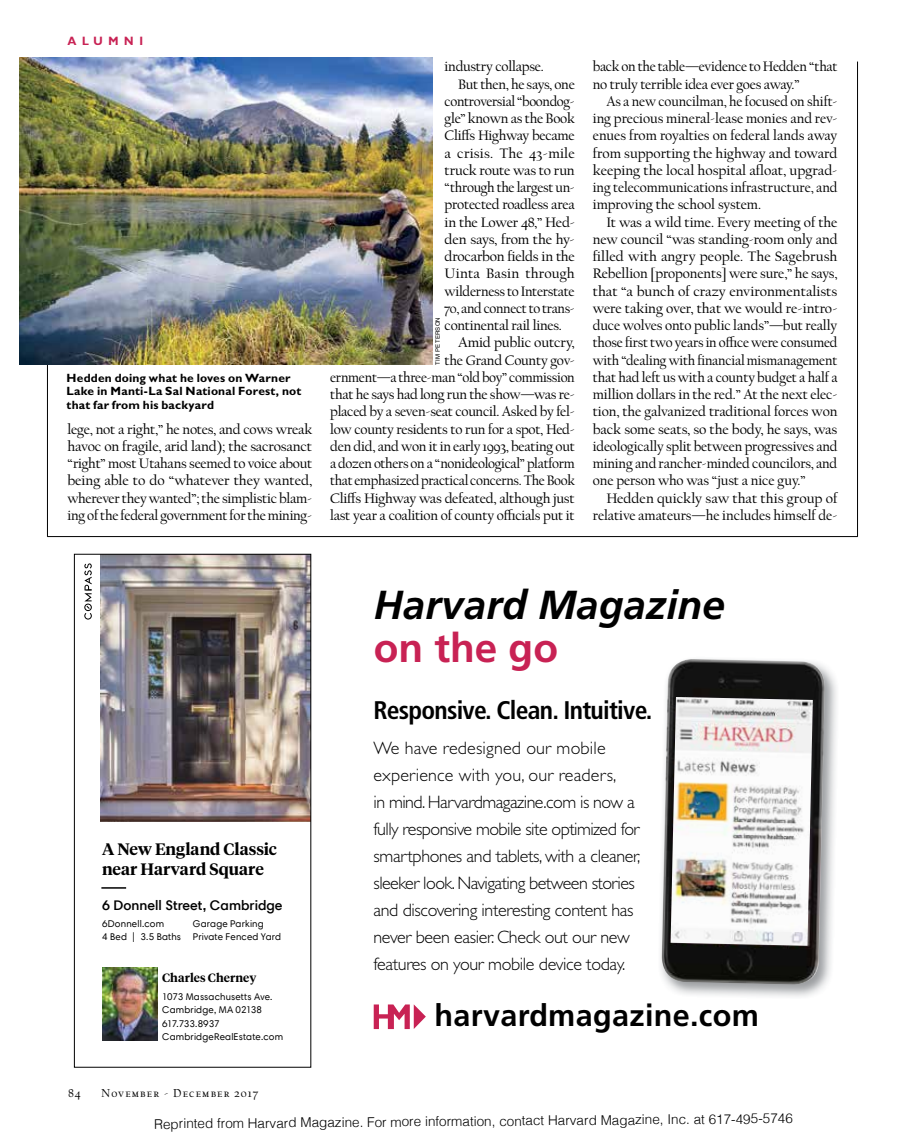
<style>
.page{position:relative;width:905px;height:1134px;background:#fff}
.page>*{position:absolute;margin:0;border:0;box-sizing:border-box;transform-origin:0 0}
.t1{font:italic 700 40.5px "Frutiger LT Std";color:#000}
.t2{font:700 40.5px "Frutiger LT Std";color:#c82254}
.t3{font:700 30.6px "Frutiger LT Std";letter-spacing:.01em;color:#000}
.t4{font:700 condensed 25.5px "Frutiger LT Std";letter-spacing:-.03em;color:#000}
.t5{font:300 18px/27px "Gill Sans Std";letter-spacing:-.02em;color:#000}
.t6{font:600 16.5px/19.8px "Tiempos Headline";letter-spacing:-.005em;color:#000}
.t7{font:14.25px/17.2px "Cal Harvard";letter-spacing:-.02em;color:#000;text-align:justify}
.t8{font:14.25px "Cal Harvard";letter-spacing:.01em;color:#000}
.t9{font:600 13.95px "Harmonia Sans Pro";color:#000}
.t10{font:300 13.5px "Helvetica";color:#000}
.t11{font:700 12px/13.5px "Gill Sans Std";letter-spacing:.015em;color:#000}
.t12{font:12px "Cal Harvard";letter-spacing:.1em;color:#000}
.t13{font:600 12px "Tiempos Headline";letter-spacing:.01em;color:#000}
.t14{font:700 12px "Gill Sans Display";color:#c82254}
.t15{font:9.75px/13.5px "Harmonia Sans Pro";letter-spacing:.015em;color:#000}
.t16{font:6px "Helvetica LT Std";letter-spacing:.04em;color:#000}
</style>
<div class="page">
<hr style="left:857px;top:62px;width:1px;height:475px;background:#000">
<hr style="left:47px;top:62px;width:1px;height:475px;background:#000">
<hr style="left:47px;top:536px;width:810px;height:1px;background:#000">
<img style="left:101px;top:556px;width:208px;height:266px">
<hr style="left:101px;top:887px;width:25px;height:2px;background:#000">
<svg style="left:84px;top:563px;width:8px;height:57px"></svg>
<img style="left:102px;top:967px;width:55px;height:73px">
<div style="left:74px;top:554px;width:237px;height:514px;border:1px solid #000"></div>
<svg style="left:373px;top:659px;width:464px;height:371px"></svg>
<img style="left:19px;top:58px;width:413px;height:306px">
<p class="t14" style="left:68px;top:34px;width:54px">ALUMN</p>
<p class="t14" style="left:139px;top:34px;width:6px">I</p>
<p class="t11" style="left:67px;top:371px;width:236px">Hedden doing what he loves on Warner<br>Lake in Manti-La Sal National Forest, not that far from his backyard</p>
<p class="t7" style="left:68px;top:421px;width:246px">lege, not a right,” he notes, and cows wreak havoc on fragile, arid land); the sacrosanct “right” most Utahans seemed to voice about being able to do “whatever they wanted, wherever they wanted”; the simplistic blam&shy;ing of the federal government for the mining-</p>
<p class="t7" style="left:444px;top:59px;width:101px">industry collapse.</p>
<p class="t7" style="left:458px;top:76px;width:118px">But then, he says, one</p>
<p class="t7" style="left:444px;top:93px;width:132px">controversial “boondog-</p>
<p class="t7" style="left:444px;top:111px;width:132px">gle” known as the Book</p>
<p class="t7" style="left:444px;top:128px;width:132px">Cliffs Highway became</p>
<p class="t8" style="left:444px;top:146px;width:132px">a crisis. The 43-mile</p>
<p class="t7" style="left:444px;top:162px;width:132px">truck route was to run</p>
<p class="t7" style="left:444px;top:180px;width:132px">“through the largest un-</p>
<p class="t7" style="left:444px;top:197px;width:132px">protected roadless area</p>
<p class="t7" style="left:444px;top:214px;width:132px">in the Lower 48,” Hed-</p>
<p class="t7" style="left:444px;top:231px;width:132px">den says, from the hy-</p>
<p class="t7" style="left:444px;top:249px;width:132px">drocarbon fields in the</p>
<p class="t8" style="left:444px;top:266px;width:132px">Uinta Basin through</p>
<p class="t7" style="left:444px;top:283px;width:132px">wilderness to Interstate</p>
<p class="t7" style="left:444px;top:300px;width:132px">70, and connect to trans-</p>
<p class="t7" style="left:444px;top:318px;width:119px">continental rail lines.</p>
<p class="t7" style="left:458px;top:335px;width:118px">Amid public outcry,</p>
<p class="t7" style="left:444px;top:352px;width:132px">the Grand County gov-</p>
<p class="t7" style="left:330px;top:369px;width:246px">ernment—a three-man “old boy” commission</p>
<p class="t7" style="left:330px;top:387px;width:246px">that he says had long run the show—was re-</p>
<p class="t7" style="left:330px;top:404px;width:246px">placed by a seven-seat council. Asked by fel-</p>
<p class="t7" style="left:330px;top:421px;width:246px">low county residents to run for a spot, Hed-</p>
<p class="t7" style="left:330px;top:438px;width:246px">den did, and won it in early 1993, beating out</p>
<p class="t7" style="left:330px;top:456px;width:243px">a dozen others on a “nonideological” platform</p>
<p class="t7" style="left:330px;top:473px;width:246px">that emphasized practical concerns. The Book</p>
<p class="t7" style="left:330px;top:490px;width:246px">Cliffs Highway was defeated, although just</p>
<p class="t7" style="left:330px;top:507px;width:246px">last year a coalition of county officials put it</p>
<p class="t16" style="left:434px;top:364px;width:49px;rotate:-90deg">TIM PETERSON</p>
<p class="t7" style="left:592px;top:59px;width:246px">back on the table—evidence to Hedden “that no truly terrible idea ever goes away.”</p>
<p class="t7" style="left:592px;top:93px;width:246px;text-indent:14px">As a new councilman, he focused on shift&shy;ing precious mineral-lease monies and rev&shy;enues from royalties on federal lands away from supporting the highway and toward keeping the local hospital afloat, upgrad&shy;ing telecommunications infrastructure, and improving the school system.</p>
<p class="t7" style="left:592px;top:214px;width:246px;text-indent:14px">It was a wild time. Every meeting of the new council “was standing-room only and filled with angry people. The Sagebrush Rebellion [proponents] were sure,” he says, that “a bunch of crazy environmentalists were taking over, that we would re-intro&shy;duce wolves onto public lands”—but really those first two years in office were consumed with “dealing with financial mismanagement that had left us with a county budget a half a million dollars in the red.” At the next elec&shy;tion, the galvanized traditional forces won back some seats, so the body, he says, was ideologically split between progressives and mining and rancher-minded councilors, and one person who was “just a nice guy.”</p>
<p class="t7" style="left:592px;top:490px;width:247px;text-align:right">Hedden quickly saw that this group of relative amateurs—he includes himself de-</p>
<p class="t6" style="left:102px;top:839px;width:176px">A New England Classic near Harvard Square</p>
<p class="t9" style="left:102px;top:896px;width:182px">6 Donnell Street, Cambridge</p>
<p class="t15" style="left:102px;top:917px;width:80px">6Donnell.com<br>4 Bed | 3.5 Baths</p>
<p class="t15" style="left:193px;top:917px;width:90px">Garage Parking<br>Private Fenced Yard</p>
<p class="t13" style="left:162px;top:969px;width:96px">Charles Cherney</p>
<p class="t15" style="left:162px;top:990px;width:122px">1073 Massachusetts Ave.<br>Cambridge, MA 02138<br>617.733.8937<br>CambridgeRealEstate.com</p>
<h1 class="t1" style="left:374px;top:581px;width:352px">Harvard Magazine</h1>
<h1 class="t2" style="left:374px;top:624px;width:186px">on the go</h1>
<h3 class="t4" style="left:373px;top:695px;width:280px">Responsive. Clean. Intuitive.</h3>
<p class="t5" style="left:373px;top:735px;width:268px">We have redesigned our mobile experience with you, our readers,<br>in mind. Harvardmagazine.com is now a fully responsive mobile site optimized for smartphones and tablets, with a cleaner, sleeker look. Navigating between stories and discovering interesting content has never been easier. Check out our new features on your mobile device today.</p>
<h2 class="t3" style="left:434px;top:998px;width:326px">harvardmagazine.com</h2>
<p class="t12" style="left:68px;top:1087px;width:14px">84</p>
<p class="t12" style="left:101px;top:1087px;width:159px">November - December 2017</p>
<p class="t10" style="left:154px;top:1110px;width:640px">Reprinted from Harvard Magazine. For more information, contact Harvard Magazine, Inc. at 617-495-5746</p>
</div>
